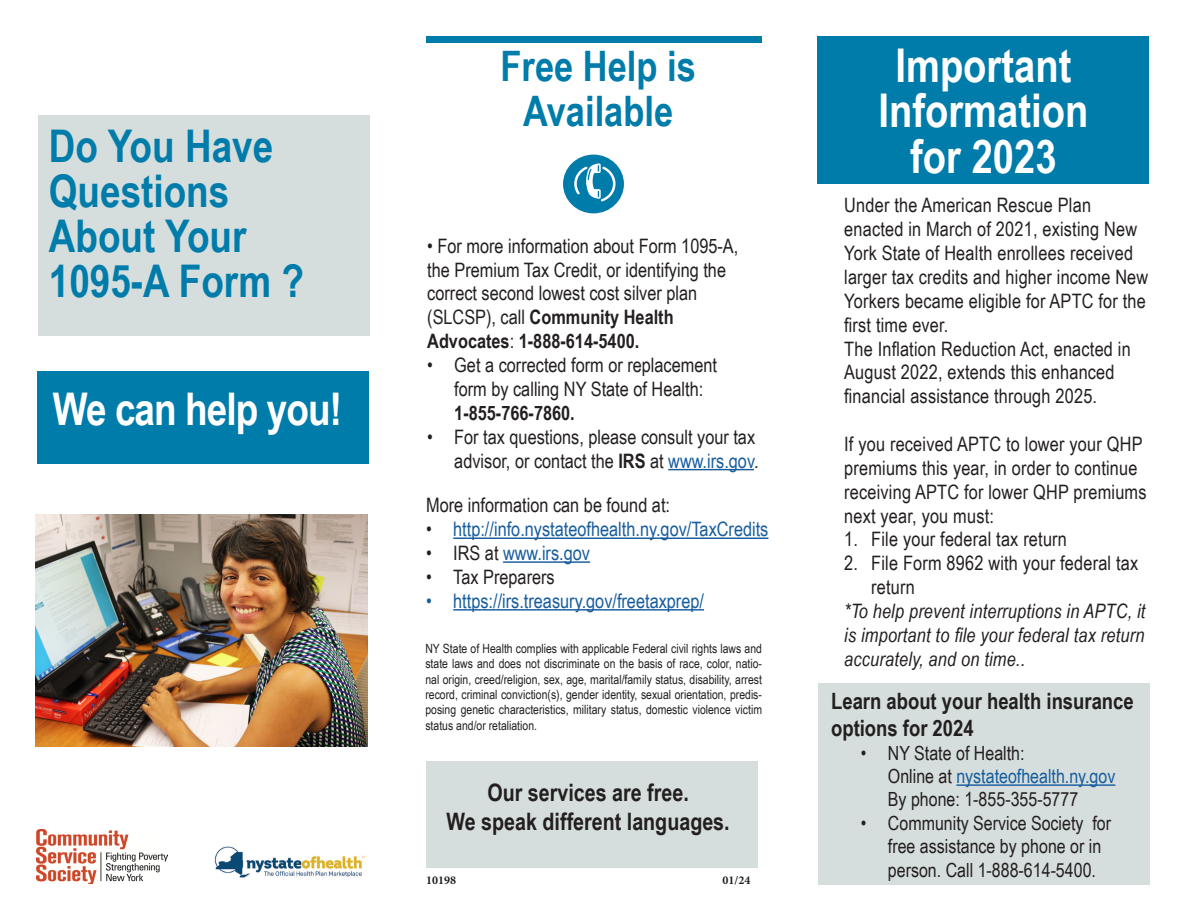
<style>
.page{position:relative;width:1187px;height:919px;background:#fff}
.page>*{position:absolute;margin:0;border:0;box-sizing:border-box;transform-origin:0 0}
.t1{font:700 46.5px/45px "Arial Narrow";color:#fff;text-align:center}
.t2{font:700 45px/45px "Arial Narrow";color:#007caa}
.t3{font:700 45px "Arial Narrow";letter-spacing:-.02em;color:#fff}
.t4{font:700 42px/45px "Arial Narrow";color:#007caa;text-align:center}
.t5{font:700 24px "Arial Narrow";color:#231f20}
.t6{font:700 22.5px/27px "Arial Narrow";color:#231f20}
.t7{font:19.8px/23.9px "Arial Narrow";letter-spacing:.01em;color:#231f20}
.t8{font:19.8px "Arial Narrow";color:#175d9e}
.t9{font:italic 19.8px/23.9px "Arial Narrow";letter-spacing:.01em;color:#231f20;text-align:justify}
.t10{font:19.5px/23.4px "Arial Narrow";color:#231f20}
.t11{font:12.75px/15.3px "Arial Narrow";color:#231f20;text-align:justify}
.t12{font:700 12px "Minion Pro";color:#231f20}
.s1{font-weight:700}
.s2{color:#175d9e}
.s3{color:#231f20}
</style>
<div class="page">
<div style="left:38px;top:116px;width:332px;height:220px;background:#d5dedc"></div>
<div style="left:818px;top:682px;width:331px;height:202px;background:#d5dedc"></div>
<div style="left:37px;top:371px;width:332px;height:92px;background:#007caa"></div>
<img style="left:36px;top:514px;width:331px;height:232px">
<div style="left:426px;top:761px;width:332px;height:106px;background:#d5dedc"></div>
<div style="left:563px;top:154px;width:61px;height:59px;background:#007caa;border-radius:50%"></div>
<svg style="left:574px;top:163px;width:41px;height:38px"></svg>
<div style="left:426px;top:36px;width:335px;height:7px;background:#007caa"></div>
<hr style="left:668px;top:469px;width:86px;height:1px;background:#175d9e">
<hr style="left:453px;top:537px;width:315px;height:2px;background:#175d9e">
<hr style="left:503px;top:561px;width:87px;height:1px;background:#175d9e">
<hr style="left:453px;top:609px;width:251px;height:1px;background:#175d9e">
<div style="left:817px;top:36px;width:331px;height:148px;background:#007caa"></div>
<hr style="left:956px;top:784px;width:159px;height:1px;background:#175d9e">
<img style="left:36px;top:829px;width:132px;height:54px">
<img style="left:214px;top:846px;width:151px;height:32px">
<p class="t2" style="left:49px;top:121px;width:226px">Do You Have<br>Questions</p>
<p class="t2" style="left:49px;top:211px;width:199px">About Your</p>
<p class="t2" style="left:49px;top:256px;width:256px">1095-A Form ?</p>
<p class="t3" style="left:53px;top:375px;width:291px">We can help you!</p>
<p class="t4" style="left:500px;top:41px;width:197px">Free Help is<br>Available</p>
<p class="t7" style="left:427px;top:233px;width:312px">• For more information about Form 1095-A, the Premium Tax Credit, or identifying the correct second lowest cost silver plan (SLCSP), call <span class="s1">Community Health Advocates</span>: <span class="s1">1-888-614-5400.</span></p>
<p class="t7" style="left:454px;top:352px;width:264px;text-indent:-27px">• Get a corrected form or replacement form by calling NY State of Health:<br><span class="s1">1-855-766-7860.</span></p>
<p class="t7" style="left:427px;top:424px;width:333px;text-align:right">• For tax questions, please consult your tax advisor, or contact the <span class="s1">IRS</span> at <span class="s2">www.irs.gov</span>.</p>
<p class="t7" style="left:426px;top:492px;width:245px">More information can be found at:</p>
<p class="t8" style="left:426px;top:514px;width:344px"><span class="s3">•</span> http://info.nystateofhealth.ny.gov/TaxCredits</p>
<p class="t8" style="left:426px;top:538px;width:165px"><span class="s3">• IRS at</span> www.irs.gov</p>
<p class="t7" style="left:426px;top:564px;width:130px">• Tax Preparers</p>
<p class="t8" style="left:426px;top:586px;width:279px">• https://irs.treasury.gov/freetaxprep/</p>
<p class="t11" style="left:425px;top:640px;width:338px">NY State of Health complies with applicable Federal civil rights laws and state laws and does not discriminate on the basis of race, color, natio&shy;nal origin, creed/religion, sex, age, marital/family status, disability, arrest record, criminal conviction(s), gender identity, sexual orientation, predis&shy;posing genetic characteristics, military status, domestic violence victim status and/or retaliation.</p>
<p class="t5" style="left:487px;top:774px;width:203px">Our services are free.</p>
<p class="t5" style="left:446px;top:803px;width:284px">We speak different languages.</p>
<p class="t12" style="left:426px;top:872px;width:31px">10198</p>
<p class="t12" style="left:722px;top:872px;width:29px">01/24</p>
<p class="t1" style="left:878px;top:41px;width:211px">Important<br>Information</p>
<p class="t1" style="left:910px;top:131px;width:148px">for 2023</p>
<p class="t7" style="left:844px;top:193px;width:305px">Under the American Rescue Plan enacted in March of 2021, existing New York State of Health enrollees received larger tax credits and higher income New Yorkers became eligible for APTC for the first time ever.</p>
<p class="t7" style="left:844px;top:336px;width:288px">The Inflation Reduction Act, enacted in<br>August 2022, extends this enhanced financial assistance through 2025.</p>
<p class="t7" style="left:844px;top:431px;width:304px">If you received APTC to lower your QHP premiums this year, in order to continue receiving APTC for lower QHP premiums next year, you must:</p>
<p class="t7" style="left:844px;top:526px;width:224px">1. File your federal tax return</p>
<p class="t7" style="left:871px;top:550px;width:268px;text-indent:-27px">2. File Form 8962 with your federal tax return</p>
<p class="t9" style="left:844px;top:598px;width:303px">*To help prevent interruptions in APTC, it is important to file your federal tax return accurately, and on time..</p>
<p class="t6" style="left:831px;top:686px;width:304px">Learn about your health insurance options for 2024</p>
<p class="t10" style="left:887px;top:740px;width:229px;text-indent:-27px">• NY State of Health:<br>Online at <span class="s2">nystateofhealth.ny.gov<br></span>By phone: 1-855-355-5777</p>
<p class="t10" style="left:887px;top:810px;width:225px;text-indent:-27px">• Community Service Society for free assistance by phone or in person. Call 1-888-614-5400.</p>
</div>
